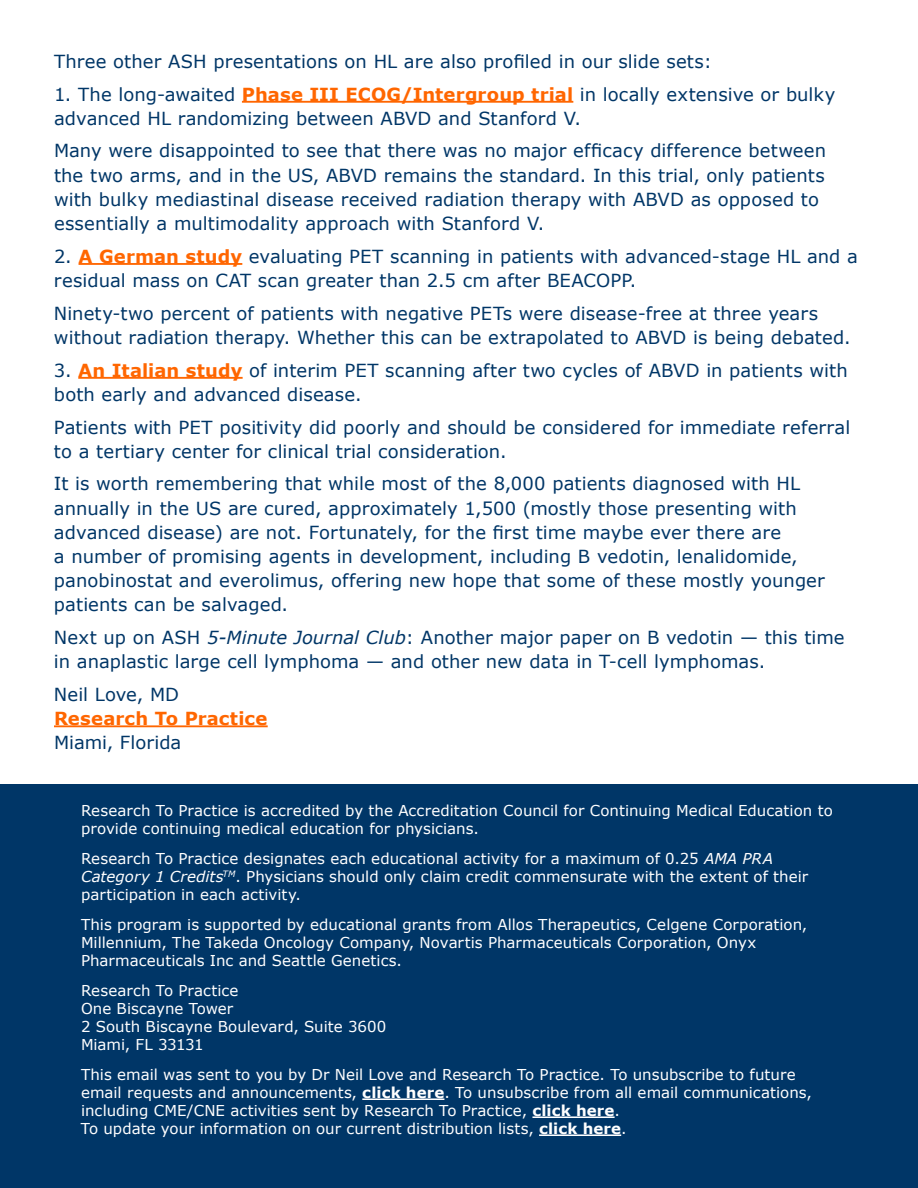
<style>
.page{position:relative;width:918px;height:1188px;background:#fff}
.page>*{position:absolute;margin:0;border:0;box-sizing:border-box;transform-origin:0 0}
.t1{font:18px/24.2px "Verdana";letter-spacing:.005em;color:#003667}
.t2{font:700 18px "Verdana";letter-spacing:.01em;color:#f60}
.t3{font:15px/18px "Verdana";letter-spacing:.005em;color:#fff}
.s1{font-weight:700;color:#f60}
.s2{font-style:italic}
.s3{font-weight:700}
</style>
<div class="page">
<div style="left:0;top:784px;width:918px;height:404px;background:#003667"></div>
<hr style="left:362px;top:1098px;width:82px;height:2px;background:#fff">
<hr style="left:532px;top:1116px;width:83px;height:2px;background:#fff">
<hr style="left:539px;top:1134px;width:82px;height:2px;background:#fff">
<hr style="left:242px;top:101px;width:331px;height:2px;background:#f60">
<hr style="left:79px;top:263px;width:163px;height:2px;background:#f60">
<hr style="left:78px;top:377px;width:165px;height:2px;background:#f60">
<hr style="left:54px;top:725px;width:214px;height:2px;background:#f60">
<p class="t1" style="left:54px;top:49px;width:660px">Three other ASH presentations on HL are also profiled in our slide sets:</p>
<p class="t1" style="left:54px;top:82px;width:783px">1. The long-awaited <span class="s1">Phase III ECOG/Intergroup trial</span> in locally extensive or bulky advanced HL randomizing between ABVD and Stanford V.</p>
<p class="t1" style="left:54px;top:139px;width:774px">Many were disappointed to see that there was no major efficacy difference between the two arms, and in the US, ABVD remains the standard. In this trial, only patients with bulky mediastinal disease received radiation therapy with ABVD as opposed to essentially a multimodality approach with Stanford V.</p>
<p class="t1" style="left:54px;top:244px;width:806px">2. <span class="s1">A German study</span> evaluating PET scanning in patients with advanced-stage HL and a residual mass on CAT scan greater than 2.5 cm after BEACOPP.</p>
<p class="t1" style="left:54px;top:301px;width:798px">Ninety-two percent of patients with negative PETs were disease-free at three years without radiation therapy. Whether this can be extrapolated to ABVD is being debated.</p>
<p class="t1" style="left:54px;top:358px;width:795px">3. <span class="s1">An Italian study</span> of interim PET scanning after two cycles of ABVD in patients with both early and advanced disease.</p>
<p class="t1" style="left:54px;top:415px;width:798px">Patients with PET positivity did poorly and should be considered for immediate referral to a tertiary center for clinical trial consideration.</p>
<p class="t1" style="left:54px;top:472px;width:772px">It is worth remembering that while most of the 8,000 patients diagnosed with HL annually in the US are cured, approximately 1,500 (mostly those presenting with advanced disease) are not. Fortunately, for the first time maybe ever there are<br>a number of promising agents in development, including B vedotin, lenalidomide, panobinostat and everolimus, offering new hope that some of these mostly younger patients can be salvaged.</p>
<p class="t1" style="left:54px;top:626px;width:792px">Next up on ASH <span class="s2">5-Minute Journal Club</span>: Another major paper on B vedotin — this time in anaplastic large cell lymphoma — and other new data in T-cell lymphomas.</p>
<p class="t1" style="left:54px;top:683px;width:127px">Neil Love, MD</p>
<p class="t2" style="left:54px;top:707px;width:215px">Research To Practice</p>
<p class="t1" style="left:54px;top:731px;width:129px">Miami, Florida</p>
<p class="t3" style="left:81px;top:802px;width:753px">Research To Practice is accredited by the Accreditation Council for Continuing Medical Education to provide continuing medical education for physicians.</p>
<p class="t3" style="left:81px;top:850px;width:729px">Research To Practice designates each educational activity for a maximum of 0.25 <span class="s2">AMA PRA<br>Category 1 Credits</span><sup>TM</sup>. Physicians should only claim credit commensurate with the extent of their participation in each activity.</p>
<p class="t3" style="left:81px;top:916px;width:728px">This program is supported by educational grants from Allos Therapeutics, Celgene Corporation,<br>Millennium, The Takeda Oncology Company, Novartis Pharmaceuticals Corporation, Onyx<br>Pharmaceuticals Inc and Seattle Genetics.</p>
<p class="t3" style="left:81px;top:982px;width:307px">Research To Practice<br>One Biscayne Tower<br>2 South Biscayne Boulevard, Suite 3600<br>Miami, FL 33131</p>
<p class="t3" style="left:81px;top:1066px;width:732px">This email was sent to you by Dr Neil Love and Research To Practice. To unsubscribe to future email requests and announcements, <span class="s3">click here</span>. To unsubscribe from all email communications, including CME/CNE activities sent by Research To Practice, <span class="s3">click here</span>.<br>To update your information on our current distribution lists, <span class="s3">click here</span>.</p>
</div>
